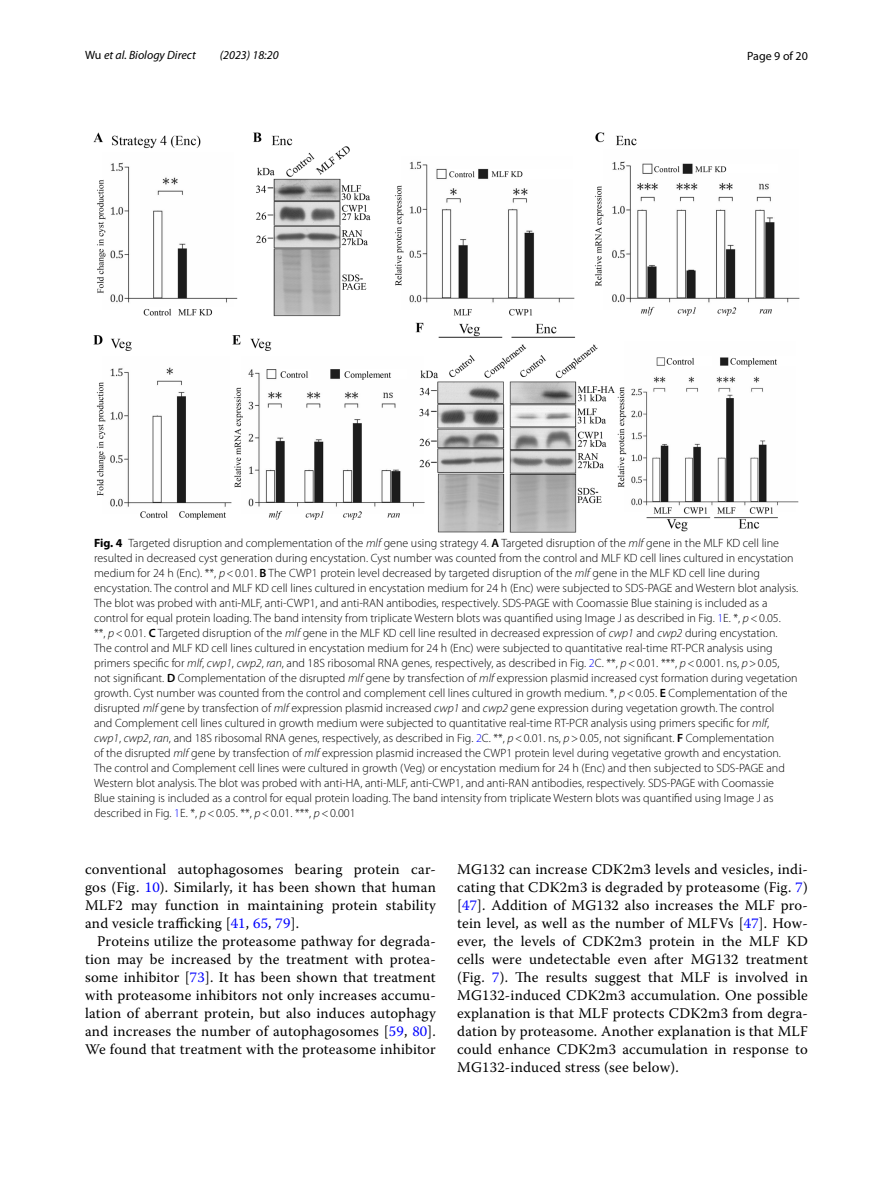
<style>
.page{position:relative;width:893px;height:1187px;background:#fff}
.page>*{position:absolute;margin:0;border:0;box-sizing:border-box;transform-origin:0 0}
.t1{font:14.7px/18px "Warnock Pro";letter-spacing:.015em;color:#000;text-align:justify}
.t2{font:300 12px/15px "Myriad Pro";color:#000}
.t3{font:italic 12px "Myriad Pro";color:#000}
.t4{font:12px "Myriad Pro";color:#000}
.s1{font-style:normal}
.s2{font-weight:700}
.s3{font-style:italic}
.s4{font-weight:600}
.s5{color:#00f}
</style>
<div class="page">
<img style="left:94px;top:133px;width:705px;height:399px">
<p class="t3" style="left:85px;top:48px;width:112px"><span class="s1">Wu</span> et al. Biology Direct</p>
<p class="t3" style="left:220px;top:48px;width:60px">(2023) 18:20</p>
<p class="t4" style="left:747px;top:48px;width:62px">Page 9 of 20</p>
<p class="t2" style="left:94px;top:536px;width:706px"><span class="s2">Fig. 4</span> Targeted disruption and complementation of the <span class="s3">mlf</span> gene using strategy 4. <span class="s4">A</span> Targeted disruption of the <span class="s3">mlf</span> gene in the MLF KD cell line resulted in decreased cyst generation during encystation. Cyst number was counted from the control and MLF KD cell lines cultured in encystation medium for 24 h (Enc). **, <span class="s3">p</span>&lt;0.01. <span class="s4">B</span> The CWP1 protein level decreased by targeted disruption of the <span class="s3">mlf</span> gene in the MLF KD cell line during encystation. The control and MLF KD cell lines cultured in encystation medium for 24 h (Enc) were subjected to SDS-PAGE and Western blot analysis.<br>The blot was probed with anti-MLF, anti-CWP1, and anti-RAN antibodies, respectively. SDS-PAGE with Coomassie Blue staining is included as a control for equal protein loading. The band intensity from triplicate Western blots was quantified using Image J as described in Fig. <span class="s5">1</span>E. *, <span class="s3">p</span>&lt;0.05.<br>**, <span class="s3">p</span>&lt;0.01. <span class="s4">C</span> Targeted disruption of the <span class="s3">mlf</span> gene in the MLF KD cell line resulted in decreased expression of <span class="s3">cwp1</span> and <span class="s3">cwp2</span> during encystation.<br>The control and MLF KD cell lines cultured in encystation medium for 24 h (Enc) were subjected to quantitative real-time RT-PCR analysis using primers specific for <span class="s3">mlf</span>, <span class="s3">cwp1</span>, <span class="s3">cwp2</span>, <span class="s3">ran</span>, and 18S ribosomal RNA genes, respectively, as described in Fig. <span class="s5">2</span>C. **, <span class="s3">p</span>&lt;0.01. ***, <span class="s3">p</span>&lt;0.001. ns, <span class="s3">p</span>&gt;0.05, not significant. <span class="s4">D</span> Complementation of the disrupted <span class="s3">mlf</span> gene by transfection of <span class="s3">mlf</span> expression plasmid increased cyst formation during vegetation growth. Cyst number was counted from the control and complement cell lines cultured in growth medium. *, <span class="s3">p</span>&lt;0.05. <span class="s4">E</span> Complementation of the disrupted <span class="s3">mlf</span> gene by transfection of <span class="s3">mlf</span> expression plasmid increased <span class="s3">cwp1</span> and <span class="s3">cwp2</span> gene expression during vegetation growth. The control<br>and Complement cell lines cultured in growth medium were subjected to quantitative real-time RT-PCR analysis using primers specific for <span class="s3">mlf</span>, <span class="s3">cwp1</span>, <span class="s3">cwp2</span>, <span class="s3">ran</span>, and 18S ribosomal RNA genes, respectively, as described in Fig. <span class="s5">2</span>C. **, <span class="s3">p</span>&lt;0.01. ns, <span class="s3">p</span>&gt;0.05, not significant. <span class="s4">F</span> Complementation<br>of the disrupted <span class="s3">mlf</span> gene by transfection of <span class="s3">mlf</span> expression plasmid increased the CWP1 protein level during vegetative growth and encystation.<br>The control and Complement cell lines were cultured in growth (Veg) or encystation medium for 24 h (Enc) and then subjected to SDS-PAGE and Western blot analysis. The blot was probed with anti-HA, anti-MLF, anti-CWP1, and anti-RAN antibodies, respectively. SDS-PAGE with Coomassie<br>Blue staining is included as a control for equal protein loading. The band intensity from triplicate Western blots was quantified using Image J as described in Fig. <span class="s5">1</span>E. *, <span class="s3">p</span>&lt;0.05. **, <span class="s3">p</span>&lt;0.01. ***, <span class="s3">p</span>&lt;0.001</p>
<p class="t1" style="left:85px;top:860px;width:352px">conventional autophagosomes bearing protein car&shy;gos (Fig. <span class="s5">10</span>). Similarly, it has been shown that human MLF2 may function in maintaining protein stability and vesicle trafficking [<span class="s5">41</span>, <span class="s5">65</span>, <span class="s5">79</span>].</p>
<p class="t1" style="left:85px;top:932px;width:352px;text-indent:12px">Proteins utilize the proteasome pathway for degrada&shy;tion may be increased by the treatment with protea&shy;some inhibitor [<span class="s5">73</span>]. It has been shown that treatment with proteasome inhibitors not only increases accumu&shy;lation of aberrant protein, but also induces autophagy and increases the number of autophagosomes [<span class="s5">59</span>, <span class="s5">80</span>].<br>We found that treatment with the proteasome inhibitor</p>
<p class="t1" style="left:457px;top:860px;width:352px">MG132 can increase CDK2m3 levels and vesicles, indi&shy;cating that CDK2m3 is degraded by proteasome (Fig. <span class="s5">7</span>) [<span class="s5">47</span>]. Addition of MG132 also increases the MLF pro&shy;tein level, as well as the number of MLFVs [<span class="s5">47</span>]. How&shy;ever, the levels of CDK2m3 protein in the MLF KD cells were undetectable even after MG132 treatment (Fig. <span class="s5">7</span>). The results suggest that MLF is involved in MG132-induced CDK2m3 accumulation. One possible explanation is that MLF protects CDK2m3 from degra&shy;dation by proteasome. Another explanation is that MLF could enhance CDK2m3 accumulation in response to MG132-induced stress (see below).</p>
</div>
